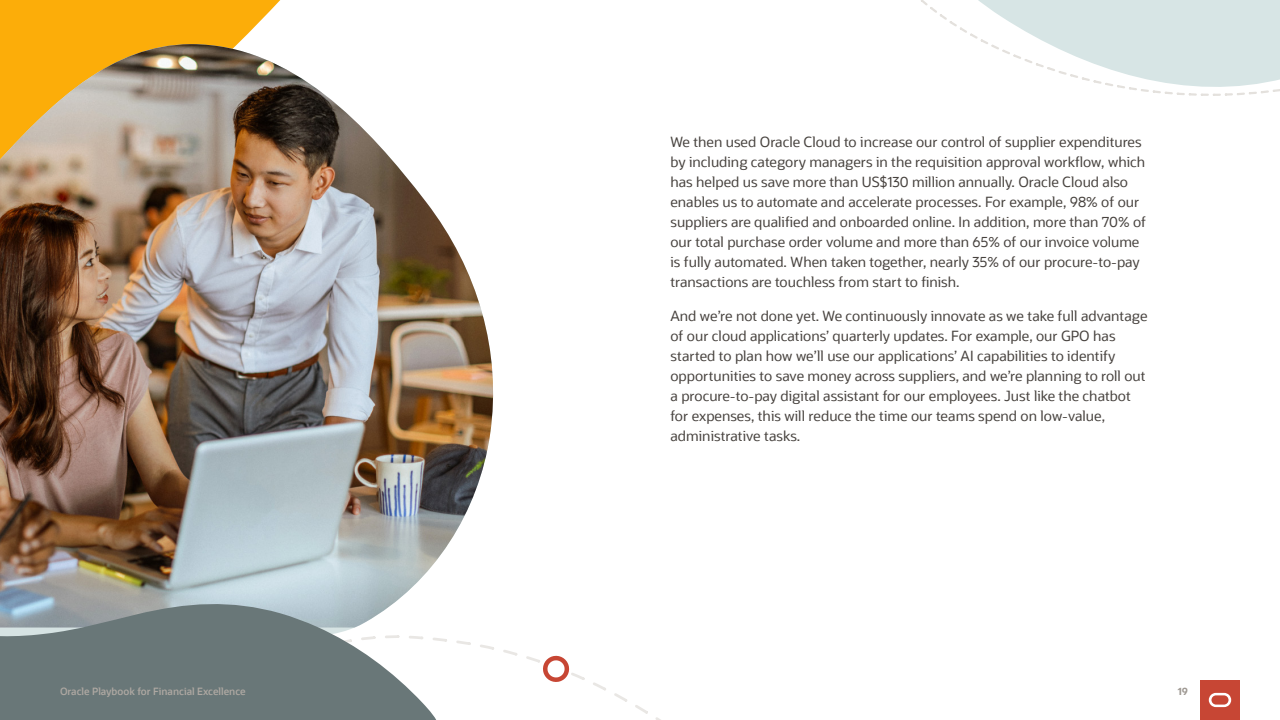
<style>
.page{position:relative;width:1280px;height:720px;background:#fff}
.page>*{position:absolute;margin:0;border:0;box-sizing:border-box;transform-origin:0 0}
.OS_-_Body_-_L{font:14px/20px "Oracle Sans";color:#47423e}
.t1{font:600 10px "Oracle Sans";color:#aea8a2}
.t2{font:700 10px "Oracle Sans";color:#9e9892}
</style>
<div class="page">
<svg style="left:0;top:0;width:281px;height:43px;background:#fcb31b"></svg>
<img style="left:0;top:44px;width:494px;height:512px">
<svg style="left:440px;top:638px;width:221px;height:82px"></svg>
<svg style="left:921px;top:0;width:359px;height:96px"></svg>
<img style="left:0;top:438px;width:440px;height:282px">
<div style="left:1200px;top:680px;width:40px;height:40px;background:#c74634"></div>
<svg style="left:1209px;top:693px;width:22px;height:14px"></svg>
<p class="OS_-_Body_-_L" style="left:671px;top:132px;width:477px">We then used Oracle Cloud to increase our control of supplier expenditures by including category managers in the requisition approval workflow, which has helped us save more than US$130 million annually. Oracle Cloud also enables us to automate and accelerate processes. For example, 98% of our suppliers are qualified and onboarded online. In addition, more than 70% of our total purchase order volume and more than 65% of our invoice volume is fully automated. When taken together, nearly 35% of our procure-to-pay transactions are touchless from start to finish.</p>
<p class="OS_-_Body_-_L" style="left:671px;top:306px;width:479px">And we’re not done yet. We continuously innovate as we take full advantage of our cloud applications’ quarterly updates. For example, our GPO has started to plan how we’ll use our applications’ AI capabilities to identify opportunities to save money across suppliers, and we’re planning to roll out a procure-to-pay digital assistant for our employees. Just like the chatbot for expenses, this will reduce the time our teams spend on low-value, administrative tasks.</p>
<p class="t1" style="left:60px;top:685px;width:187px">Oracle Playbook for Financial Excellence</p>
<p class="t2" style="left:1178px;top:685px;width:12px">19</p>
</div>
